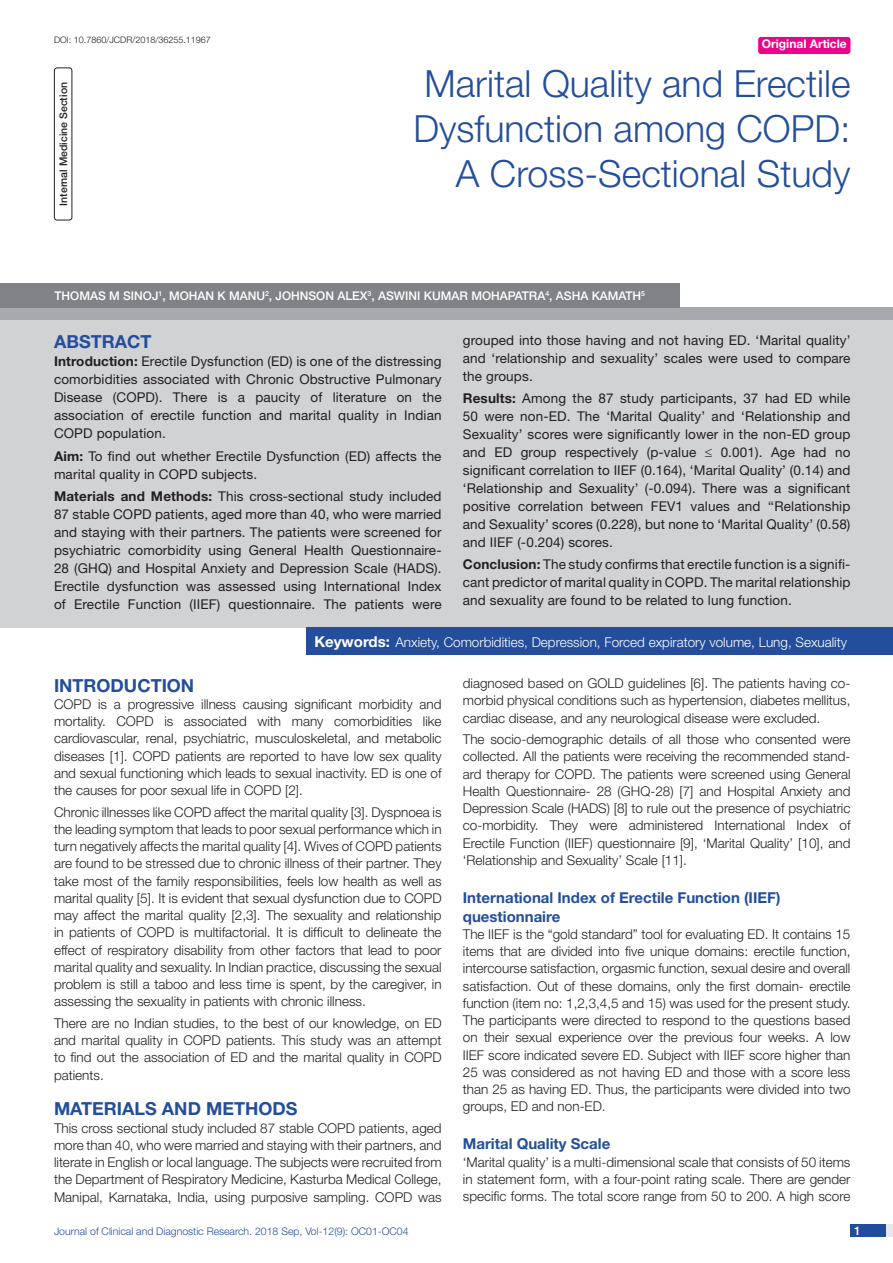
<style>
.page{position:relative;width:893px;height:1263px;background:#fff}
.page>*{position:absolute;margin:0;border:0;box-sizing:border-box;transform-origin:0 0}
.t1{font:300 37.5px/45px "Helvetica Neue";color:#244e9b;text-align:right}
.Heading{font:700 18px "Helvetica Neue";color:#244e9b}
.Abstract_head{font:700 18px "Helvetica Neue";color:#244e9b}
.HEAD_2{font:700 15px/18.8px "Helvetica Neue";color:#244e9b}
.Body_text{font:300 13.5px/17.2px "Helvetica Neue";color:#231f20;text-align:justify}
.Abstract_Text{font:13.5px/18px "Helvetica Neue";letter-spacing:.01em;color:#231f20;text-align:justify}
.Key_words{font:300 13.5px "Helvetica Neue";color:#fff}
.Author{font:500 12px "Helvetica Neue";color:#fff}
.t2{font:700 12px "Helvetica Neue";color:#fff}
.t3{font:300 10.5px "Helvetica Neue";color:#244e9b}
.section{font:500 10.5px "Helvetica Neue";color:#231f20}
.DOI{font:300 9px "Helvetica Neue";color:#231f20}
.s1{font-weight:700}
.s2{font-weight:700;font-size:15px}
</style>
<div class="page">
<div style="left:850px;top:1224px;width:43px;height:13px;background:#e6e7e9"></div>
<div style="left:850px;top:1224px;width:35px;height:13px;background:#214c99"></div>
<div style="left:758px;top:37px;width:92px;height:17px;background:#ed028c;border-radius:3px"></div>
<div style="left:54px;top:67px;width:18px;height:153px;border:1px solid #231f20;border-radius:3px"></div>
<div style="left:0;top:308px;width:893px;height:12px;background:#a8a9ad"></div>
<div style="left:0;top:284px;width:680px;height:24px;background:#808285"></div>
<div style="left:0;top:320px;width:893px;height:307px;background:#d1d2d4"></div>
<div style="left:306px;top:627px;width:587px;height:28px;background:#244e9b"></div>
<p class="DOI" style="left:54px;top:35px;width:158px">DOI: 10.7860/JCDR/2018/36255.11967</p>
<p class="t2" style="left:762px;top:37px;width:87px">Original Article</p>
<p class="section" style="left:57px;top:206px;width:125px;rotate:-90deg">INTERNAL MEDICINE SECTION</p>
<p class="t1" style="left:414px;top:60px;width:438px">Marital Quality and Erectile<br>Dysfunction among COPD:<br>A Cross-Sectional Study</p>
<p class="Author" style="left:54px;top:288px;width:592px">THOMAS M SINOJ<sup>1</sup>, MOHAN K MANU<sup>2</sup>, JOHNSON ALEX<sup>3</sup>, ASWINI KUMAR MOHAPATRA<sup>4</sup>, ASHA KAMATH<sup>5</sup></p>
<p class="Abstract_head" style="left:54px;top:331px;width:99px">ABSTRACT</p>
<p class="Abstract_Text" style="left:54px;top:352px;width:389px"><span class="s1">Introduction:</span> Erectile Dysfunction (ED) is one of the distressing comorbidities associated with Chronic Obstructive Pulmonary Disease (COPD). There is a paucity of literature on the association of erectile function and marital quality in Indian COPD population.</p>
<p class="Abstract_Text" style="left:54px;top:447px;width:389px"><span class="s1">Aim:</span> To find out whether Erectile Dysfunction (ED) affects the marital quality in COPD subjects.</p>
<p class="Abstract_Text" style="left:54px;top:487px;width:389px"><span class="s1">Materials and Methods:</span> This cross-sectional study included 87 stable COPD patients, aged more than 40, who were married and staying with their partners. The patients were screened for psychiatric comorbidity using General Health Questionnaire-28 (GHQ) and Hospital Anxiety and Depression Scale (HADS).<br>Erectile dysfunction was assessed using International Index of Erectile Function (IIEF) questionnaire. The patients were</p>
<p class="Abstract_Text" style="left:463px;top:331px;width:389px">grouped into those having and not having ED. ‘Marital quality’ and ‘relationship and sexuality’ scales were used to compare the groups.</p>
<p class="Abstract_Text" style="left:463px;top:389px;width:389px"><span class="s1">Results:</span> Among the 87 study participants, 37 had ED while 50 were non-ED. The ‘Marital Quality’ and ‘Relationship and Sexuality’ scores were significantly lower in the non-ED group and ED group respectively (p-value ≤ 0.001). Age had no significant correlation to IIEF (0.164), ‘Marital Quality’ (0.14) and ‘Relationship and Sexuality’ (-0.094). There was a significant positive correlation between FEV1 values and ‘‘Relationship and Sexuality’ scores (0.228), but none to ‘Marital Quality’ (0.58) and IIEF (-0.204) scores.</p>
<p class="Abstract_Text" style="left:463px;top:555px;width:389px"><span class="s1">Conclusion:</span> The study confirms that erectile function is a signifi&shy;cant predictor of marital quality in COPD. The marital relationship and sexuality are found to be related to lung function.</p>
<p class="Key_words" style="left:314px;top:634px;width:534px"><span class="s2">Keywords:</span> Anxiety, Comorbidities, Depression, Forced expiratory volume, Lung, Sexuality</p>
<p class="Heading" style="left:54px;top:674px;width:142px">INTRODUCTION</p>
<p class="Body_text" style="left:54px;top:695px;width:389px">COPD is a progressive illness causing significant morbidity and mortality. COPD is associated with many comorbidities like cardiovascular, renal, psychiatric, musculoskeletal, and metabolic diseases [1]. COPD patients are reported to have low sex quality and sexual functioning which leads to sexual inactivity. ED is one of the causes for poor sexual life in COPD [2].</p>
<p class="Body_text" style="left:54px;top:803px;width:389px">Chronic illnesses like COPD affect the marital quality [3]. Dyspnoea is the leading symptom that leads to poor sexual performance which in turn negatively affects the marital quality [4]. Wives of COPD patients are found to be stressed due to chronic illness of their partner. They take most of the family responsibilities, feels low health as well as marital quality [5]. It is evident that sexual dysfunction due to COPD may affect the marital quality [2,3]. The sexuality and relationship in patients of COPD is multifactorial. It is difficult to delineate the effect of respiratory disability from other factors that lead to poor marital quality and sexuality. In Indian practice, discussing the sexual problem is still a taboo and less time is spent, by the caregiver, in assessing the sexuality in patients with chronic illness.</p>
<p class="Body_text" style="left:54px;top:1014px;width:389px">There are no Indian studies, to the best of our knowledge, on ED and marital quality in COPD patients. This study was an attempt to find out the association of ED and the marital quality in COPD patients.</p>
<p class="Heading" style="left:54px;top:1098px;width:239px">MATERIALs AND METHODS</p>
<p class="Body_text" style="left:54px;top:1119px;width:389px">This cross sectional study included 87 stable COPD patients, aged more than 40, who were married and staying with their partners, and literate in English or local language. The subjects were recruited from the Department of Respiratory Medicine, Kasturba Medical College, Manipal, Karnataka, India, using purposive sampling. COPD was</p>
<p class="Body_text" style="left:463px;top:674px;width:389px">diagnosed based on GOLD guidelines [6]. The patients having co&shy;morbid physical conditions such as hypertension, diabetes mellitus, cardiac disease, and any neurological disease were excluded.</p>
<p class="Body_text" style="left:463px;top:730px;width:389px;text-align:left">The socio-demographic details of all those who consented were collected. All the patients were receiving the recommended stand&shy;ard therapy for COPD. The patients were screened using General Health Questionnaire- 28 (GHQ-28) [7] and Hospital Anxiety and Depression Scale (HADS) [8] to rule out the presence of psychiatric co-morbidity. They were administered International Index of Erectile Function (IIEF) questionnaire [9], ‘Marital Quality’ [10], and ‘Relationship and Sexuality’ Scale [11].</p>
<p class="HEAD_2" style="left:463px;top:888px;width:319px">International Index of Erectile Function (IIEF) questionnaire</p>
<p class="Body_text" style="left:463px;top:925px;width:389px">The IIEF is the “gold standard” tool for evaluating ED. It contains 15 items that are divided into five unique domains: erectile function, intercourse satisfaction, orgasmic function, sexual desire and overall satisfaction. Out of these domains, only the first domain- erectile function (item no: 1,2,3,4,5 and 15) was used for the present study.<br>The participants were directed to respond to the questions based on their sexual experience over the previous four weeks. A low IIEF score indicated severe ED. Subject with IIEF score higher than 25 was considered as not having ED and those with a score less than 25 as having ED. Thus, the participants were divided into two groups, ED and non-ED.</p>
<p class="HEAD_2" style="left:463px;top:1134px;width:149px">Marital Quality Scale</p>
<p class="Body_text" style="left:463px;top:1153px;width:389px">‘Marital quality’ is a multi-dimensional scale that consists of 50 items in statement form, with a four-point rating scale. There are gender specific forms. The total score range from 50 to 200. A high score</p>
<p class="t3" style="left:54px;top:1225px;width:356px">Journal of Clinical and Diagnostic Research. 2018 Sep, Vol-12(9): OC01-OC04</p>
<p class="Author" style="left:854px;top:1223px;width:8px">1</p>
</div>
